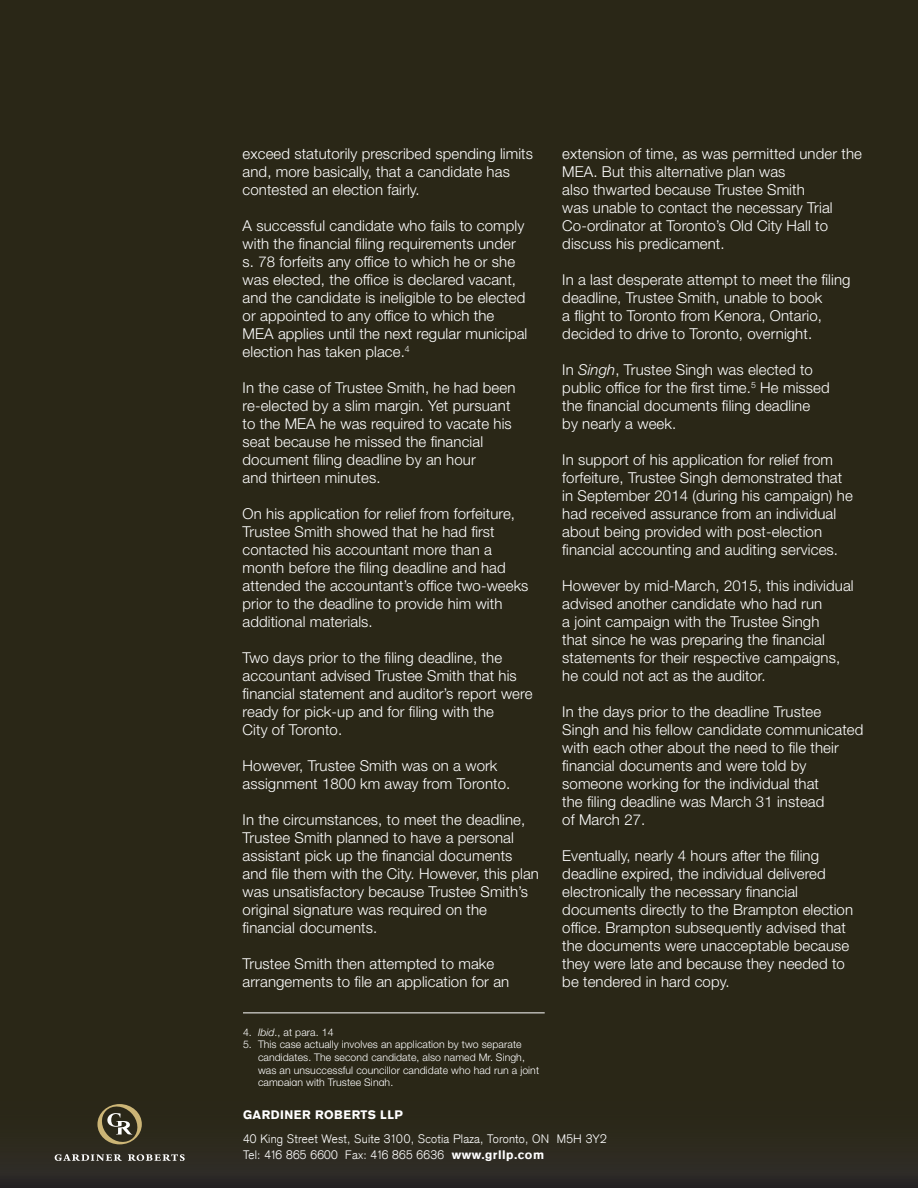
<style>
.page{position:relative;width:918px;height:1188px;background:#2a2717}
.page>*{position:absolute;margin:0;border:0;box-sizing:border-box;transform-origin:0 0}
.t1{font:300 15px/18px "Helvetica Neue LT Std";letter-spacing:.005em;color:#fff}
.t2{font:300 12px/16.5px "Akzidenz Grotesk";letter-spacing:.02em;color:#fff}
.t3{font:900 12px "Akzidenz Grotesk";letter-spacing:.04em;color:#fff}
.t4{font:300 10.5px/12.6px "Helvetica Neue LT Std";letter-spacing:.005em;color:#fff}
.s1{font-style:italic}
.s2{font-weight:900}
</style>
<div class="page">
<hr style="left:243px;top:1012px;width:302px;height:1px;background:#fff">
<div style="left:0;top:1087px;width:918px;height:101px;background:#2b281c"></div>
<svg style="left:97px;top:1104px;width:45px;height:40px"></svg>
<svg style="left:55px;top:1154px;width:67px;height:7px"></svg>
<svg style="left:128px;top:1154px;width:57px;height:7px"></svg>
<p class="t1" style="left:243px;top:145px;width:292px">exceed statutorily prescribed spending limits and, more basically, that a candidate has contested an election fairly.</p>
<p class="t1" style="left:243px;top:217px;width:286px">A successful candidate who fails to comply with the financial filing requirements under s. 78 forfeits any office to which he or she was elected, the office is declared vacant, and the candidate is ineligible to be elected or appointed to any office to which the MEA applies until the next regular municipal election has taken place.<sup>4</sup></p>
<p class="t1" style="left:243px;top:379px;width:274px">In the case of Trustee Smith, he had been re-elected by a slim margin. Yet pursuant to the MEA he was required to vacate his seat because he missed the financial document filing deadline by an hour<br>and thirteen minutes.</p>
<p class="t1" style="left:243px;top:505px;width:287px">On his application for relief from forfeiture, Trustee Smith showed that he had first contacted his accountant more than a month before the filing deadline and had attended the accountant’s office two-weeks prior to the deadline to provide him with additional materials.</p>
<p class="t1" style="left:243px;top:649px;width:291px">Two days prior to the filing deadline, the accountant advised Trustee Smith that his financial statement and auditor’s report were ready for pick-up and for filing with the<br>City of Toronto.</p>
<p class="t1" style="left:243px;top:757px;width:269px">However, Trustee Smith was on a work assignment 1800 km away from Toronto.</p>
<p class="t1" style="left:243px;top:811px;width:298px">In the circumstances, to meet the deadline, Trustee Smith planned to have a personal assistant pick up the financial documents and file them with the City. However, this plan was unsatisfactory because Trustee Smith’s original signature was required on the financial documents.</p>
<p class="t1" style="left:243px;top:955px;width:268px">Trustee Smith then attempted to make arrangements to file an application for an</p>
<p class="t4" style="left:243px;top:1026px;width:92px">4. <span class="s1">Ibid</span>., at para. 14</p>
<p class="t4" style="left:258px;top:1038px;width:283px;text-indent:-15px">5. This case actually involves an application by two separate candidates. The second candidate, also named Mr. Singh, was an unsuccessful councillor candidate who had run a joint campaign with Trustee Singh.</p>
<p class="t1" style="left:562px;top:145px;width:301px">extension of time, as was permitted under the MEA. But this alternative plan was<br>also thwarted because Trustee Smith<br>was unable to contact the necessary Trial Co-ordinator at Toronto’s Old City Hall to discuss his predicament.</p>
<p class="t1" style="left:562px;top:271px;width:290px">In a last desperate attempt to meet the filing deadline, Trustee Smith, unable to book<br>a flight to Toronto from Kenora, Ontario, decided to drive to Toronto, overnight.</p>
<p class="t1" style="left:562px;top:361px;width:269px">In <span class="s1">Singh</span>, Trustee Singh was elected to public office for the first time.<sup>5</sup> He missed the financial documents filing deadline<br>by nearly a week.</p>
<p class="t1" style="left:562px;top:451px;width:292px">In support of his application for relief from forfeiture, Trustee Singh demonstrated that in September 2014 (during his campaign) he had received assurance from an individual about being provided with post-election financial accounting and auditing services.</p>
<p class="t1" style="left:562px;top:577px;width:293px">However by mid-March, 2015, this individual advised another candidate who had run<br>a joint campaign with the Trustee Singh<br>that since he was preparing the financial statements for their respective campaigns, he could not act as the auditor.</p>
<p class="t1" style="left:562px;top:703px;width:303px">In the days prior to the deadline Trustee<br>Singh and his fellow candidate communicated with each other about the need to file their financial documents and were told by someone working for the individual that<br>the filing deadline was March 31 instead<br>of March 27.</p>
<p class="t1" style="left:562px;top:847px;width:292px">Eventually, nearly 4 hours after the filing deadline expired, the individual delivered electronically the necessary financial documents directly to the Brampton election office. Brampton subsequently advised that the documents were unacceptable because they were late and because they needed to be tendered in hard copy.</p>
<p class="t3" style="left:243px;top:1107px;width:162px">GARDINER ROBERTS LLP</p>
<p class="t2" style="left:243px;top:1130px;width:365px">40 King Street West, Suite 3100, Scotia Plaza, Toronto, ON M5H 3Y2<br>Tel: 416 865 6600 Fax: 416 865 6636 <span class="s2">www.grllp.com</span></p>
</div>
